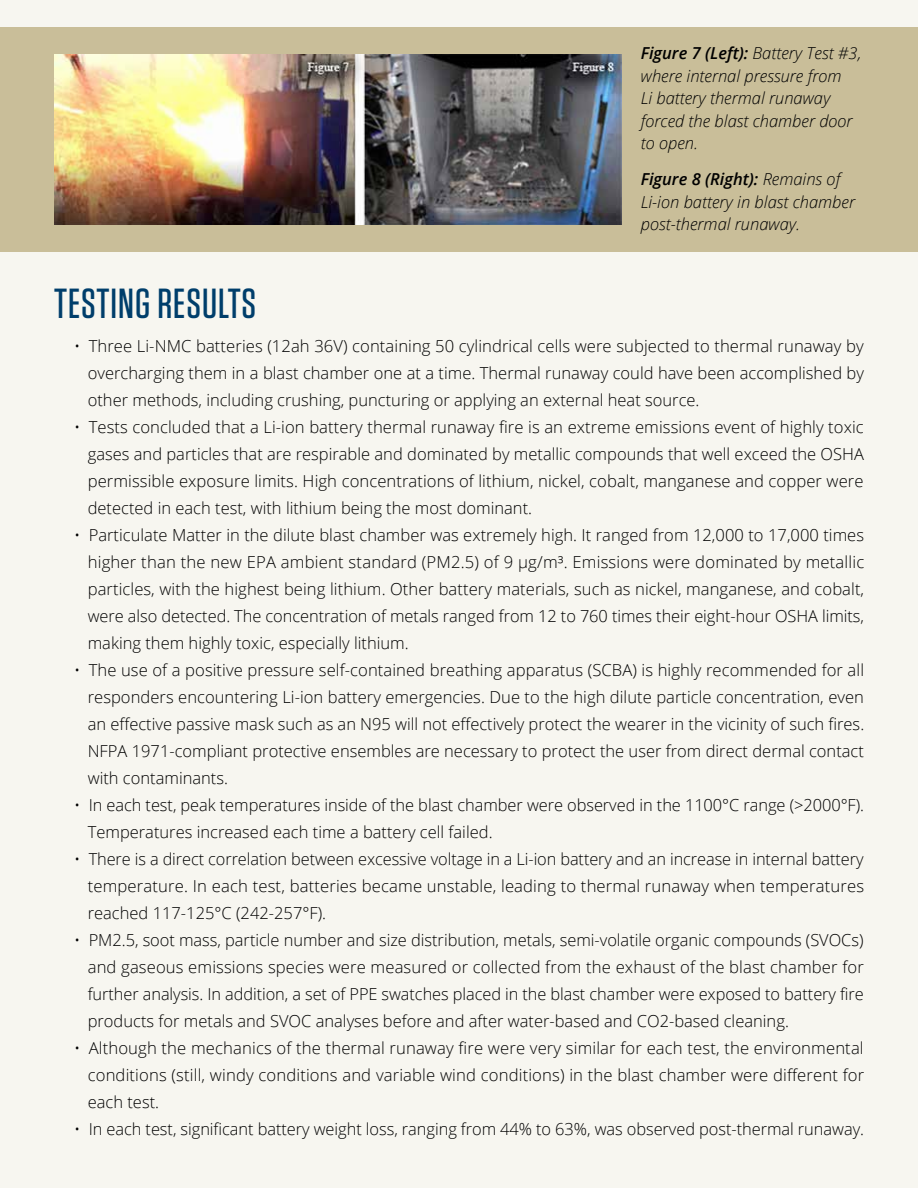
<style>
.page{position:relative;width:918px;height:1188px;background:#f7f6f0}
.page>*{position:absolute;margin:0;border:0;box-sizing:border-box;transform-origin:0 0}
.Section_Title_-_H2{font:500 42px "Tungsten";letter-spacing:.025em;color:#003e6b}
.t1{font:300 16.5px/27px "Open Sans";color:#000;text-align:justify}
.Body_-_P{font:italic 300 16.5px/22.5px "Open Sans";color:#000}
.s1{font-weight:600}
</style>
<div class="page">
<div style="left:0;top:27px;width:918px;height:225px;background:#c9be99"></div>
<img style="left:55px;top:55px;width:566px;height:170px">
<p class="Body_-_P" style="left:641px;top:41px;width:222px"><span class="s1">Figure 7 (Left):</span> Battery Test #3, where internal pressure from<br>Li battery thermal runaway forced the blast chamber door to open.</p>
<p class="Body_-_P" style="left:641px;top:167px;width:216px"><span class="s1">Figure 8 (Right):</span> Remains of<br>Li-ion battery in blast chamber post-thermal runaway.</p>
<h2 class="Section_Title_-_H2" style="left:54px;top:281px;width:204px">TESTING RESULTS</h2>
<p class="t1" style="left:88px;top:332px;width:778px;text-indent:-14px">• Three Li-NMC batteries (12ah 36V) containing 50 cylindrical cells were subjected to thermal runaway by overcharging them in a blast chamber one at a time. Thermal runaway could have been accomplished by other methods, including crushing, puncturing or applying an external heat source.</p>
<p class="t1" style="left:88px;top:413px;width:778px;text-indent:-14px">• Tests concluded that a Li-ion battery thermal runaway fire is an extreme emissions event of highly toxic gases and particles that are respirable and dominated by metallic compounds that well exceed the OSHA permissible exposure limits. High concentrations of lithium, nickel, cobalt, manganese and copper were detected in each test, with lithium being the most dominant.</p>
<p class="t1" style="left:88px;top:521px;width:778px;text-indent:-14px">• Particulate Matter in the dilute blast chamber was extremely high. It ranged from 12,000 to 17,000 times higher than the new EPA ambient standard (PM2.5) of 9 μg/m³. Emissions were dominated by metallic particles, with the highest being lithium. Other battery materials, such as nickel, manganese, and cobalt, were also detected. The concentration of metals ranged from 12 to 760 times their eight-hour OSHA limits, making them highly toxic, especially lithium.</p>
<p class="t1" style="left:88px;top:656px;width:778px;text-indent:-14px">• The use of a positive pressure self-contained breathing apparatus (SCBA) is highly recommended for all responders encountering Li-ion battery emergencies. Due to the high dilute particle concentration, even an effective passive mask such as an N95 will not effectively protect the wearer in the vicinity of such fires.<br>NFPA 1971-compliant protective ensembles are necessary to protect the user from direct dermal contact with contaminants.</p>
<p class="t1" style="left:88px;top:791px;width:778px;text-indent:-14px">• In each test, peak temperatures inside of the blast chamber were observed in the 1100°C range (&gt;2000°F).<br>Temperatures increased each time a battery cell failed.</p>
<p class="t1" style="left:88px;top:845px;width:778px;text-indent:-14px">• There is a direct correlation between excessive voltage in a Li-ion battery and an increase in internal battery temperature. In each test, batteries became unstable, leading to thermal runaway when temperatures reached 117-125°C (242-257°F).</p>
<p class="t1" style="left:88px;top:926px;width:778px;text-indent:-14px">• PM2.5, soot mass, particle number and size distribution, metals, semi-volatile organic compounds (SVOCs) and gaseous emissions species were measured or collected from the exhaust of the blast chamber for further analysis. In addition, a set of PPE swatches placed in the blast chamber were exposed to battery fire products for metals and SVOC analyses before and after water-based and CO2-based cleaning.</p>
<p class="t1" style="left:88px;top:1034px;width:778px;text-indent:-14px">• Although the mechanics of the thermal runaway fire were very similar for each test, the environmental conditions (still, windy conditions and variable wind conditions) in the blast chamber were different for each test.</p>
<p class="t1" style="left:74px;top:1115px;width:791px">• In each test, significant battery weight loss, ranging from 44% to 63%, was observed post-thermal runaway.</p>
</div>
